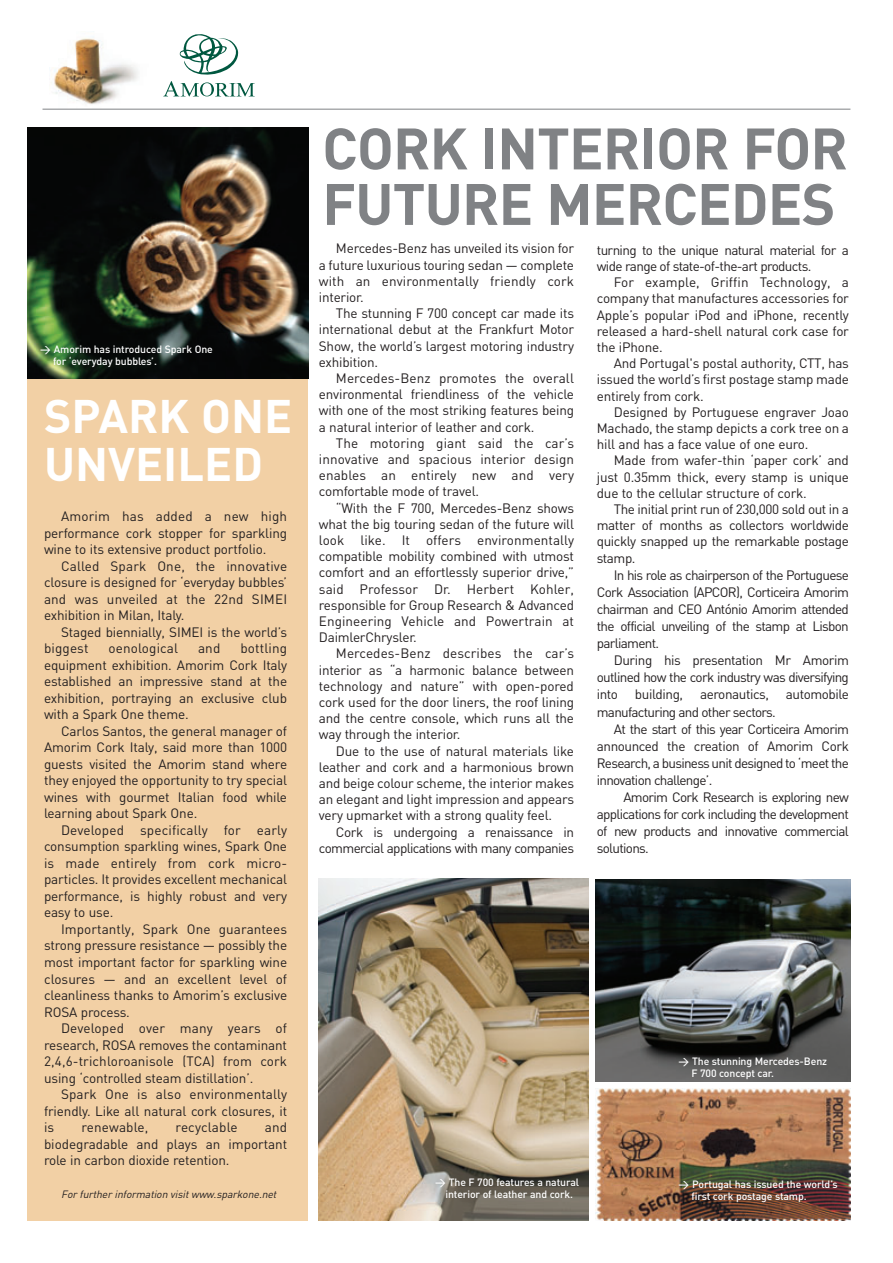
<style>
.page{position:relative;width:893px;height:1263px;background:#fff}
.page>*{position:absolute;margin:0;border:0;box-sizing:border-box;transform-origin:0 0}
.t1{font:700 57.45px/55.5px "DIN";letter-spacing:-.015em;color:#808285}
.t2{font:700 46.5px/48px "DIN";color:#fff}
.t3{font:13.5px/16.2px "DIN";letter-spacing:-.015em;color:#231f20;text-align:justify}
.t4{font:13.5px "DIN";letter-spacing:-.05em;color:#231f20}
.t5{font:13.5px/16.2px "DIN";letter-spacing:-.045em;color:#231f20;text-align:right}
.t6{font:13.5px "DIN";letter-spacing:.01em;color:#231f20}
.t7{font:500 10.5px/12px "DIN";letter-spacing:-.01em;color:#fff}
.t8{font:italic 10.5px "DIN";color:#231f20}
</style>
<div class="page">
<img style="left:51px;top:38px;width:87px;height:66px">
<svg style="left:180px;top:34px;width:59px;height:41px"></svg>
<svg style="left:163px;top:81px;width:92px;height:15px"></svg>
<img style="left:319px;top:878px;width:270px;height:342px">
<img style="left:595px;top:879px;width:255px;height:202px">
<img style="left:595px;top:1088px;width:255px;height:132px">
<div style="left:28px;top:128px;width:280px;height:1092px;background:#f2d0a5"></div>
<hr style="left:43px;top:109px;width:807px;height:1px;background:#808285">
<img style="left:28px;top:128px;width:280px;height:250px">
<p class="t7" style="left:53px;top:343px;width:161px;text-indent:-13px">&gt; Amorim has introduced Spark One for ‘everyday bubbles’.</p>
<h2 class="t2" style="left:44px;top:390px;width:250px">SPARK ONE<br>UNVEILED</h2>
<p class="t3" style="left:44px;top:508px;width:245px;text-indent:17px">Amorim has added a new high performance cork stopper for sparkling wine to its extensive product portfolio.</p>
<p class="t3" style="left:44px;top:558px;width:245px;text-indent:17px">Called Spark One, the innovative closure is designed for ‘everyday bubbles’ and was unveiled at the 22nd SIMEI exhibition in Milan, Italy.</p>
<p class="t3" style="left:44px;top:624px;width:245px;text-indent:17px">Staged biennially, SIMEI is the world’s biggest</p>
<p class="t3" style="left:44px;top:640px;width:245px;text-indent:196px">bottling equipment exhibition. Amorim Cork Italy established an impressive stand at the exhibition, portraying an exclusive club with a Spark One theme.</p>
<p class="t3" style="left:44px;top:723px;width:245px;text-indent:17px">Carlos Santos, the general manager of Amorim Cork Italy, said more than 1000 guests visited the Amorim stand where they enjoyed the opportunity to try special wines with gourmet Italian food while learning about Spark One.</p>
<p class="t3" style="left:44px;top:822px;width:245px;text-indent:17px">Developed specifically for early consumption sparkling wines, Spark One is made entirely from cork micro&shy;particles. It provides excellent mechanical performance, is highly robust and very easy to use.</p>
<p class="t3" style="left:44px;top:921px;width:245px;text-indent:17px">Importantly, Spark One guarantees strong pressure resistance — possibly the most important factor for sparkling wine closures — and an excellent level of cleanliness thanks to Amorim’s exclusive ROSA process.</p>
<p class="t3" style="left:44px;top:1019px;width:245px;text-indent:17px">Developed over many years of research, ROSA removes the contaminant 2,4,6-trichloroanisole (TCA) from cork using ‘controlled steam distillation’.</p>
<p class="t3" style="left:44px;top:1085px;width:245px;text-indent:17px">Spark One is also environmentally friendly. Like all natural cork closures, it is</p>
<p class="t6" style="left:108px;top:640px;width:71px">oenological</p>
<p class="t3" style="left:198px;top:640px;width:24px">and</p>
<p class="t3" style="left:44px;top:1118px;width:245px;text-indent:221px">and biodegradable and plays an important role in carbon dioxide retention.</p>
<p class="t8" style="left:61px;top:1188px;width:220px">Forfurtherinformation visitwww.sparkone.net</p>
<p class="t6" style="left:81px;top:1119px;width:68px">renewable,</p>
<p class="t6" style="left:176px;top:1119px;width:64px">recyclable</p>
<h1 class="t1" style="left:322px;top:118px;width:527px">CORK INTERIOR FOR<br>FUTURE MERCEDES</h1>
<p class="t3" style="left:319px;top:240px;width:257px;text-indent:17px">Mercedes-Benz has unveiled its vision for a future luxurious touring sedan — complete with an environmentally friendly cork interior.</p>
<p class="t3" style="left:319px;top:305px;width:257px;text-indent:17px">The stunning F 700 concept car made its international debut at the Frankfurt Motor Show, the world’s largest motoring industry exhibition.</p>
<p class="t3" style="left:319px;top:370px;width:257px;text-indent:17px">Mercedes-Benz promotes the overall environmental friendliness of the vehicle with one of the most striking features being a natural interior of leather and cork.</p>
<p class="t3" style="left:319px;top:434px;width:257px;text-indent:17px">The motoring giant said the car’s innovative and spacious interior design enables an entirely new and very comfortable mode of travel.</p>
<p class="t3" style="left:319px;top:499px;width:257px;text-indent:17px">“With the F 700, Mercedes-Benz shows what the big touring sedan of the future will look like. It offers environmentally compatible mobility combined with utmost comfort and an effortlessly superior drive,” said Professor Dr. Herbert Kohler, responsible for Group Research &amp; Advanced Engineering Vehicle and Powertrain at DaimlerChrysler.</p>
<p class="t3" style="left:319px;top:645px;width:257px;text-indent:17px">Mercedes-Benz describes the car’s interior as “a harmonic balance between technology and nature” with open-pored cork used for the door liners, the roof lining and the centre console, which runs all the way through the interior.</p>
<p class="t3" style="left:319px;top:742px;width:257px;text-indent:17px">Due to the use of natural materials like leather and cork and a harmonious brown and beige colour scheme, the interior makes an elegant and light impression and appears very upmarket with a strong quality feel.</p>
<p class="t5" style="left:319px;top:823px;width:257px">Cork is undergoing a renaissance in commercial applications with many companies</p>
<p class="t5" style="left:597px;top:242px;width:254px;text-align:left">turning to the unique natural material for a wide range of state-of-the-art products.</p>
<p class="t3" style="left:597px;top:274px;width:254px;text-indent:17px">For example, Griffin Technology, a company that manufactures accessories for Apple’s popular iPod and iPhone, recently released a hard-shell natural cork case for the iPhone.</p>
<p class="t3" style="left:597px;top:355px;width:254px;text-indent:17px">And Portugal's postal authority, CTT, has issued the world’s first postage stamp made entirely from cork.</p>
<p class="t3" style="left:597px;top:404px;width:254px;text-indent:17px">Designed by Portuguese engraver Joao Machado, the stamp depicts a cork tree on a hill and has a face value of one euro.</p>
<p class="t3" style="left:597px;top:452px;width:254px;text-indent:17px">Made from wafer-thin ‘paper cork’ and just 0.35mm thick, every stamp is unique due to the cellular structure of cork.</p>
<p class="t3" style="left:597px;top:501px;width:254px;text-indent:17px">The initial print run of 230,000 sold out in a matter of months as collectors worldwide quickly snapped up the remarkable postage stamp.</p>
<p class="t3" style="left:597px;top:566px;width:254px;line-height:17.1px;text-indent:17px">In his role as chairperson of the Portuguese Cork Association (APCOR), Corticeira Amorim chairman and CEO António Amorim attended the official unveiling of the stamp at Lisbon parliament.</p>
<p class="t3" style="left:597px;top:652px;width:254px;line-height:17.1px;text-indent:17px">During his presentation Mr Amorim outlined how the cork industry was diversifying into building,</p>
<p class="t3" style="left:700px;top:686px;width:71px">aeronautics,</p>
<p class="t3" style="left:786px;top:686px;width:65px">automobile</p>
<p class="t4" style="left:597px;top:703px;width:181px">manufacturing and other sectors.</p>
<p class="t4" style="left:614px;top:720px;width:237px">At the start of this year Corticeira Amorim</p>
<p class="t3" style="left:597px;top:737px;width:254px">announced the creation of Amorim Cork</p>
<p class="t4" style="left:597px;top:755px;width:254px">Research, a business unit designed to ‘meet the</p>
<p class="t4" style="left:597px;top:772px;width:117px">innovation challenge’.</p>
<p class="t4" style="left:623px;top:789px;width:227px">Amorim Cork Research is exploring new</p>
<p class="t4" style="left:597px;top:806px;width:254px">applications for cork including the development</p>
<p class="t4" style="left:597px;top:823px;width:254px">of new products and innovative commercial</p>
<p class="t4" style="left:597px;top:840px;width:54px">solutions.</p>
<p class="t7" style="left:435px;top:1176px;width:145px;text-align:center">&gt; The F 700 features a natural interior of leather and cork.</p>
<p class="t7" style="left:691px;top:1055px;width:137px;text-indent:-13px">&gt; The stunning Mercedes-Benz<br>F 700 concept car.</p>
<p class="t7" style="left:691px;top:1178px;width:148px;text-indent:-13px">&gt; Portugal has issued the world’s first cork postage stamp.</p>
</div>
